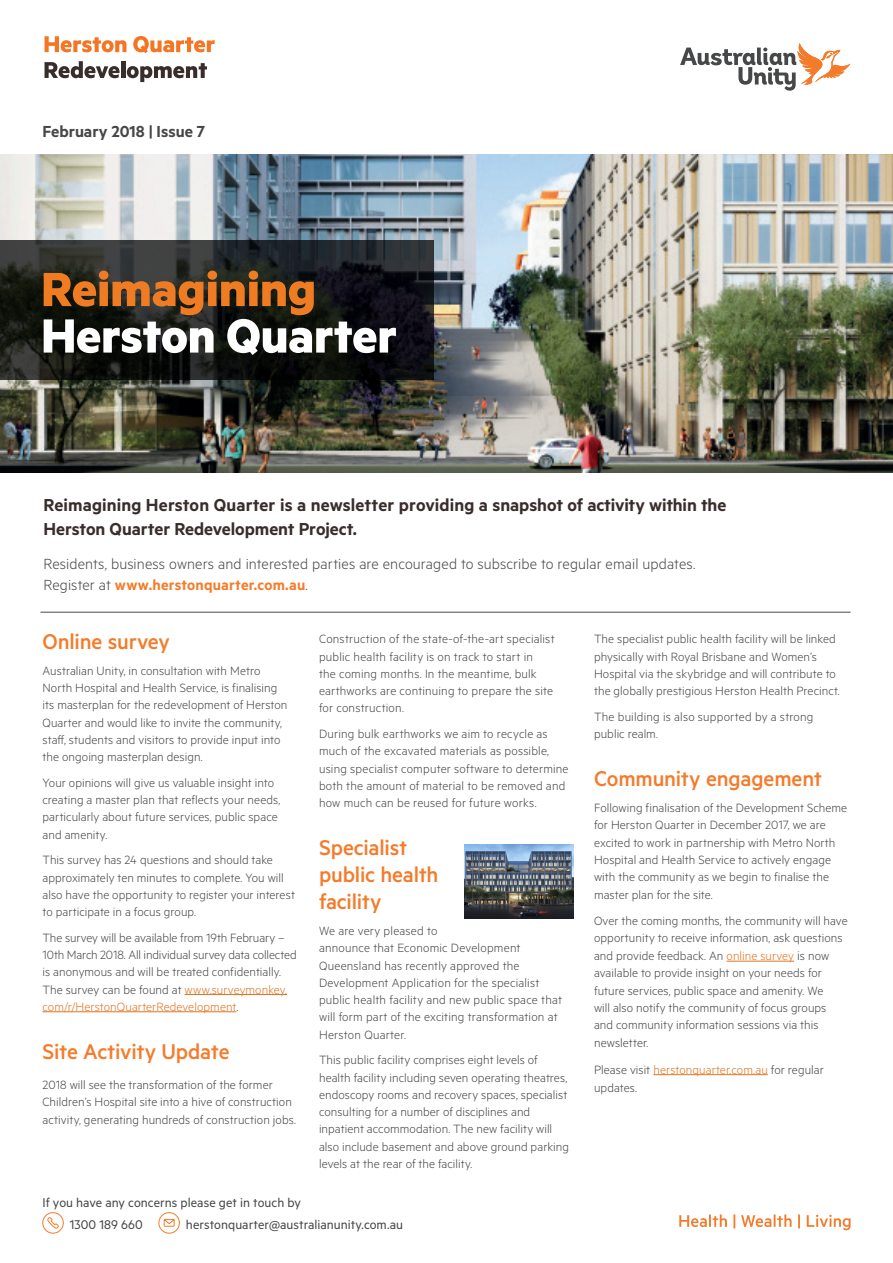
<style>
.page{position:relative;width:893px;height:1263px;background:#fff}
.page>*{position:absolute;margin:0;border:0;box-sizing:border-box;transform-origin:0 0}
.Cover_Title{font:700 54px/46.5px "Metric";letter-spacing:-.005em;color:#fff}
.Subhead{font:500 24px/27px "Metric";letter-spacing:-.01em;color:#f47b2a}
.Subhead-2{font:600 19.5px/24px "Metric";color:#382d2b}
.Subhead-3{font:600 18px "Metric";color:#464748}
.Body{font:300 16.5px/21px "Metric";letter-spacing:.005em;color:#464748}
.Body-2{font:14.25px "Metric";color:#464748}
.Body-3{font:300 13.5px/17.2px "Metric";letter-spacing:.005em;color:#464748}
.s1{color:#ef7c23}
.s2{font-weight:600;color:#f47b2a}
.s3{color:#e37321}
.s4{font-size:14.25px}
</style>
<div class="page">
<hr style="left:185px;top:994px;width:102px;height:1px;background:#e37321">
<hr style="left:43px;top:1011px;width:193px;height:1px;background:#e37321">
<img style="left:0;top:154px;width:893px;height:318px">
<svg style="left:0;top:240px;width:434px;height:140px;background:#1a1d1b"></svg>
<svg style="left:45px;top:36px;width:81px;height:16px"></svg>
<svg style="left:133px;top:36px;width:82px;height:17px"></svg>
<svg style="left:45px;top:61px;width:75px;height:17px"></svg>
<hr style="left:121px;top:61px;width:4px;height:17px;background:#382d2b">
<svg style="left:127px;top:63px;width:80px;height:19px"></svg>
<svg style="left:680px;top:43px;width:170px;height:48px"></svg>
<hr style="left:40px;top:612px;width:810px;height:1px;background:#464748">
<svg style="left:679px;top:1214px;width:172px;height:16px"></svg>
<svg style="left:42px;top:1212px;width:22px;height:22px"></svg>
<svg style="left:158px;top:1212px;width:22px;height:22px"></svg>
<hr style="left:727px;top:961px;width:67px;height:1px;background:#e37321">
<hr style="left:653px;top:1074px;width:115px;height:1px;background:#e37321">
<img style="left:464px;top:844px;width:110px;height:74px">
<p class="Subhead-3" style="left:43px;top:120px;width:164px">February 2018 | Issue 7</p>
<p class="Cover_Title" style="left:41px;top:264px;width:357px"><span class="s1">Reimagining<br></span>Herston Quarter</p>
<p class="Subhead-2" style="left:43px;top:492px;width:684px">Reimagining Herston Quarter is a newsletter providing a snapshot of activity within the<br>Herston Quarter Redevelopment Project.</p>
<p class="Body" style="left:43px;top:552px;width:654px">Residents, business owners and interested parties are encouraged to subscribe to regular email updates.<br>Register at <span class="s2">www.herstonquarter.com.au</span>.</p>
<p class="Subhead" style="left:43px;top:627px;width:129px">Online survey</p>
<p class="Body-3" style="left:43px;top:661px;width:246px">Australian Unity, in consultation with Metro North Hospital and Health Service, is finalising its masterplan for the redevelopment of Herston Quarter and would like to invite the community, staff, students and visitors to provide input into the ongoing masterplan design.</p>
<p class="Body-3" style="left:43px;top:773px;width:239px">Your opinions will give us valuable insight into creating a master plan that reflects your needs, particularly about future services, public space and amenity.</p>
<p class="Body-3" style="left:43px;top:851px;width:254px">This survey has 24 questions and should take approximately ten minutes to complete. You will also have the opportunity to register your interest to participate in a focus group.</p>
<p class="Body-3" style="left:43px;top:928px;width:256px">The survey will be available from 19th February – 10th March 2018. All individual survey data collected is anonymous and will be treated confidentially.<br>The survey can be found at <span class="s3">www.surveymonkey. com/r/HerstonQuarterRedevelopment</span>.</p>
<p class="Subhead" style="left:43px;top:1037px;width:189px">Site Activity Update</p>
<p class="Body-3" style="left:43px;top:1076px;width:255px">2018 will see the transformation of the former<br>Children’s Hospital site into a hive of construction activity, generating hundreds of construction jobs.</p>
<p class="Body-3" style="left:319px;top:630px;width:237px">Construction of the state-of-the-art specialist public health facility is on track to start in<br>the coming months. In the meantime, bulk earthworks are continuing to prepare the site for construction.</p>
<p class="Body-3" style="left:319px;top:725px;width:251px">During bulk earthworks we aim to recycle as much of the excavated materials as possible, using specialist computer software to determine both the amount of material to be removed and how much can be reused for future works.</p>
<p class="Subhead" style="left:319px;top:834px;width:121px">Specialist public health facility</p>
<p class="Body-3" style="left:319px;top:922px;width:244px">We are very pleased to<br>announce that Economic Development Queensland has recently approved the Development Application for the specialist public health facility and new public space that will form part of the exciting transformation at Herston Quarter.</p>
<p class="Body-3" style="left:319px;top:1051px;width:252px">This public facility comprises eight levels of health facility including seven operating theatres, endoscopy rooms and recovery spaces, specialist consulting for a number of disciplines and inpatient accommodation. The new facility will also include basement and above ground parking levels at the rear of the facility.</p>
<p class="Body-2" style="left:43px;top:1194px;width:260px">If you have any concerns please get in touch by</p>
<p class="Body-2" style="left:70px;top:1216px;width:75px">1300 189 660</p>
<p class="Body-2" style="left:186px;top:1216px;width:219px">herstonquarter@australianunity.com.au</p>
<p class="Body-3" style="left:594px;top:630px;width:247px">The specialist public health facility will be linked physically with Royal Brisbane and Women’s Hospital via the skybridge and will contribute to the globally prestigious Herston Health Precinct.</p>
<p class="Body-3" style="left:594px;top:707px;width:221px">The building is also supported by a strong public realm.</p>
<p class="Subhead" style="left:594px;top:765px;width:230px">Community engagement</p>
<p class="Body-3" style="left:594px;top:799px;width:255px">Following finalisation of the Development Scheme for Herston Quarter in December 2017, we are excited to work in partnership with Metro North Hospital and Health Service to actively engage with the community as we begin to finalise the master plan for the site.</p>
<p class="Body-3" style="left:594px;top:911px;width:255px">Over the coming months, the community will have opportunity to receive information, ask questions and provide feedback. An <span class="s3">online survey</span> <span class="s4">i</span>s now available to provide insight on your needs for future services, public space and amenity. We<br>will also notify the community of focus groups and community information sessions via this newsletter.</p>
<p class="Body-3" style="left:594px;top:1060px;width:231px;line-height:18px">Please visit <span class="s3">herstonquarter.com.au</span> for regular updates.</p>
</div>
